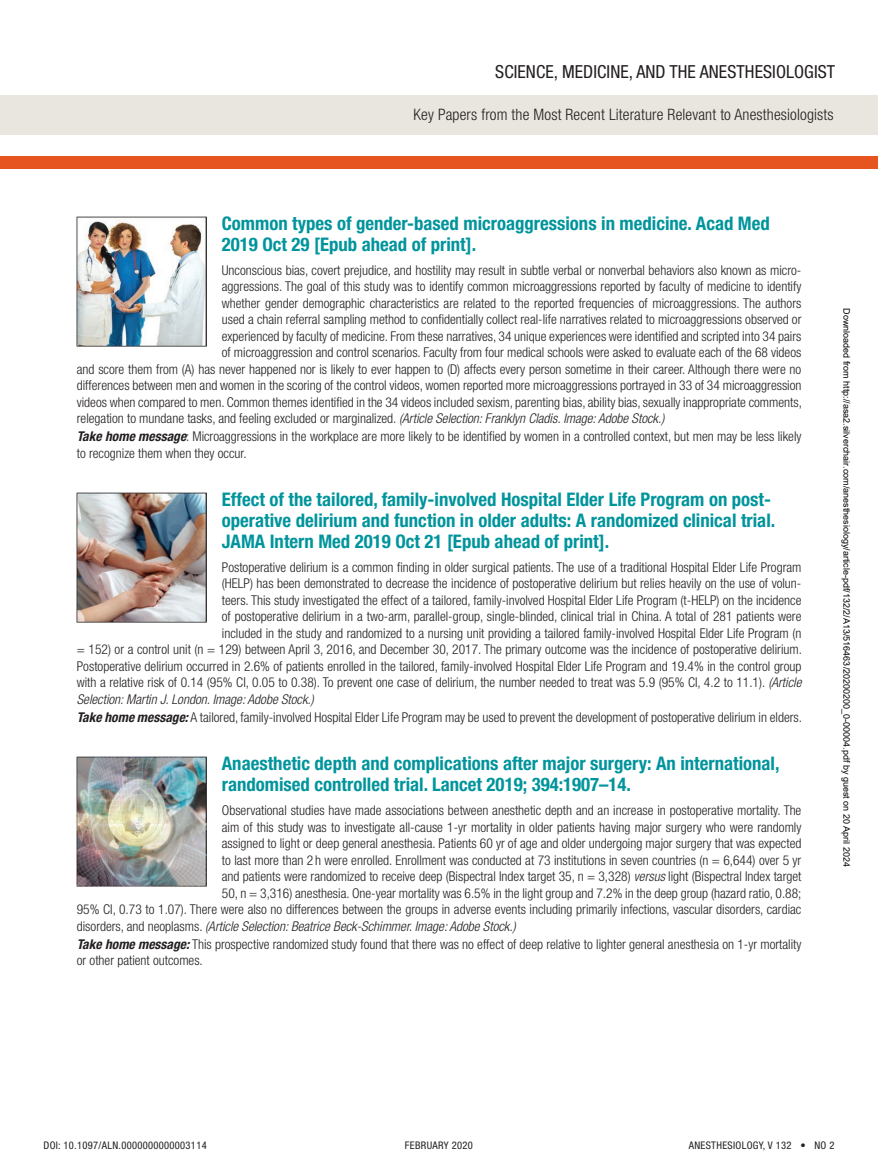
<style>
.page{position:relative;width:878px;height:1175px;background:#fff}
.page>*{position:absolute;margin:0;border:0;box-sizing:border-box;transform-origin:0 0}
.t1{font:700 condensed 18.75px/21px "Helvetica Neue LT Std";color:#00949c}
.t2{font:condensed 18px "Helvetica Neue LT Std";letter-spacing:.005em;color:#231f20}
.t3{font:300 condensed 15.75px "Helvetica Neue LT Std";letter-spacing:.01em;color:#231f20}
.t4{font:300 condensed 13.5px/16.5px "Helvetica Neue LT Std";color:#231f20}
.t5{font:italic 300 condensed 13.5px "Helvetica Neue LT Std";color:#231f20}
.t6{font:condensed 10.5px "Helvetica Neue LT Std";letter-spacing:.03em;color:#231f20}
.t7{font:9px "Arial";color:#000}
.s1{font-style:italic}
.s2{font-weight:700;font-style:italic}
.s3{font-style:normal}
</style>
<div class="page">
<div style="left:0;top:95px;width:878px;height:39px;background:#e9e6df"></div>
<div style="left:0;top:156px;width:878px;height:12px;background:#e6551f"></div>
<img style="left:77px;top:756px;width:130px;height:130px">
<img style="left:77px;top:492px;width:130px;height:130px">
<img style="left:77px;top:216px;width:130px;height:130px">
<h2 class="t2" style="left:495px;top:61px;width:341px">SCIENCE, MEDICINE, AND THE ANESTHESIOLOGIST</h2>
<p class="t3" style="left:413px;top:106px;width:421px">Key Papers from the Most Recent Literature Relevant to Anesthesiologists</p>
<h1 class="t1" style="left:222px;top:212px;width:549px">Common types of gender-based microaggressions in medicine. Acad Med<br>2019 Oct 29 [Epub ahead of print].</h1>
<p class="t4" style="left:222px;top:262px;width:581px">Unconscious bias, covert prejudice, and hostility may result in subtle verbal or nonverbal behaviors also known as micro-</p>
<p class="t4" style="left:222px;top:278px;width:581px">aggressions. The goal of this study was to identify common microaggressions reported by faculty of medicine to identify</p>
<p class="t4" style="left:222px;top:295px;width:581px">whether gender demographic characteristics are related to the reported frequencies of microaggressions. The authors</p>
<p class="t4" style="left:222px;top:311px;width:581px">used a chain referral sampling method to confidentially collect real-life narratives related to microaggressions observed or</p>
<p class="t4" style="left:222px;top:328px;width:581px">experienced by faculty of medicine. From these narratives, 34 unique experiences were identified and scripted into 34 pairs</p>
<p class="t4" style="left:222px;top:344px;width:581px">of microaggression and control scenarios. Faculty from four medical schools were asked to evaluate each of the 68 videos</p>
<p class="t4" style="left:77px;top:361px;width:726px">and score them from (A) has never happened nor is likely to ever happen to (D) affects every person sometime in their career. Although there were no</p>
<p class="t4" style="left:77px;top:377px;width:726px">differences between men and women in the scoring of the control videos, women reported more microaggressions portrayed in 33 of 34 microaggression</p>
<p class="t4" style="left:77px;top:394px;width:726px">videos when compared to men. Common themes identified in the 34 videos included sexism, parenting bias, ability bias, sexually inappropriate comments,</p>
<p class="t4" style="left:77px;top:410px;width:589px">relegation to mundane tasks, and feeling excluded or marginalized. <span class="s1">(Article Selection: Franklyn Cladis. Image: Adobe Stock.)</span></p>
<p class="t4" style="left:77px;top:428px;width:726px"><span class="s2">Take home message</span>: Microaggressions in the workplace are more likely to be identified by women in a controlled context, but men may be less likely to recognize them when they occur.</p>
<h1 class="t1" style="left:222px;top:488px;width:555px">Effect of the tailored, family-involved Hospital Elder Life Program on post&shy;operative delirium and function in older adults: A randomized clinical trial.<br>JAMA Intern Med 2019 Oct 21 [Epub ahead of print].</h1>
<p class="t4" style="left:222px;top:559px;width:581px">Postoperative delirium is a common finding in older surgical patients. The use of a traditional Hospital Elder Life Program</p>
<p class="t4" style="left:222px;top:575px;width:581px">(HELP) has been demonstrated to decrease the incidence of postoperative delirium but relies heavily on the use of volun-</p>
<p class="t4" style="left:222px;top:592px;width:581px">teers. This study investigated the effect of a tailored, family-involved Hospital Elder Life Program (t-HELP) on the incidence</p>
<p class="t4" style="left:222px;top:608px;width:581px">of postoperative delirium in a two-arm, parallel-group, single-blinded, clinical trial in China. A total of 281 patients were</p>
<p class="t4" style="left:222px;top:625px;width:581px">included in the study and randomized to a nursing unit providing a tailored family-involved Hospital Elder Life Program (n</p>
<p class="t4" style="left:77px;top:641px;width:726px">= 152) or a control unit (n = 129) between April 3, 2016, and December 30, 2017. The primary outcome was the incidence of postoperative delirium.</p>
<p class="t4" style="left:77px;top:658px;width:726px">Postoperative delirium occurred in 2.6% of patients enrolled in the tailored, family-involved Hospital Elder Life Program and 19.4% in the control group</p>
<p class="t4" style="left:77px;top:674px;width:726px">with a relative risk of 0.14 (95% CI, 0.05 to 0.38). To prevent one case of delirium, the number needed to treat was 5.9 (95% CI, 4.2 to 11.1). <span class="s1">(Article</span></p>
<p class="t5" style="left:77px;top:691px;width:238px">Selection: Martin J. London. Image: Adobe Stock.)</p>
<p class="t4" style="left:77px;top:708px;width:726px"><span class="s2">Take home message:</span> A tailored, family-involved Hospital Elder Life Program may be used to prevent the development of postoperative delirium in elders.</p>
<h1 class="t1" style="left:222px;top:752px;width:559px">Anaesthetic depth and complications after major surgery: An international, randomised controlled trial. Lancet 2019; 394:1907–14.</h1>
<p class="t4" style="left:222px;top:802px;width:581px">Observational studies have made associations between anesthetic depth and an increase in postoperative mortality. The</p>
<p class="t4" style="left:222px;top:818px;width:581px">aim of this study was to investigate all-cause 1-yr mortality in older patients having major surgery who were randomly</p>
<p class="t4" style="left:222px;top:835px;width:581px">assigned to light or deep general anesthesia. Patients 60 yr of age and older undergoing major surgery that was expected</p>
<p class="t4" style="left:222px;top:851px;width:581px">to last more than 2 h were enrolled. Enrollment was conducted at 73 institutions in seven countries (n = 6,644) over 5 yr</p>
<p class="t4" style="left:222px;top:868px;width:581px">and patients were randomized to receive deep (Bispectral Index target 35, n = 3,328) <span class="s1">versus</span> light (Bispectral Index target</p>
<p class="t4" style="left:222px;top:884px;width:581px">50, n = 3,316) anesthesia. One-year mortality was 6.5% in the light group and 7.2% in the deep group (hazard ratio, 0.88;</p>
<p class="t4" style="left:77px;top:901px;width:726px">95% CI, 0.73 to 1.07). There were also no differences between the groups in adverse events including primarily infections, vascular disorders, cardiac</p>
<p class="t5" style="left:77px;top:918px;width:440px"><span class="s3">disorders, and neoplasms.</span> (Article Selection: Beatrice Beck-Schimmer. Image: Adobe Stock.)</p>
<p class="t4" style="left:77px;top:935px;width:726px"><span class="s2">Take home message:</span> This prospective randomized study found that there was no effect of deep relative to lighter general anesthesia on 1-yr mortality or other patient outcomes.</p>
<p class="t7" style="left:850px;top:308px;width:560px;rotate:90deg">Downloaded from http://asa2.silverchair.com/anesthesiology/article-pdf/132/2/A13/516463/20200200_0-00004.pdf by guest on 20 April 2024</p>
<p class="t6" style="left:44px;top:1139px;width:165px">DOI: 10.1097/ALN.0000000000003114</p>
<p class="t6" style="left:405px;top:1139px;width:69px">FEBRUARY 2020</p>
<p class="t6" style="left:688px;top:1139px;width:147px">ANESTHESIOLOGY, V 132 • NO 2</p>
</div>
